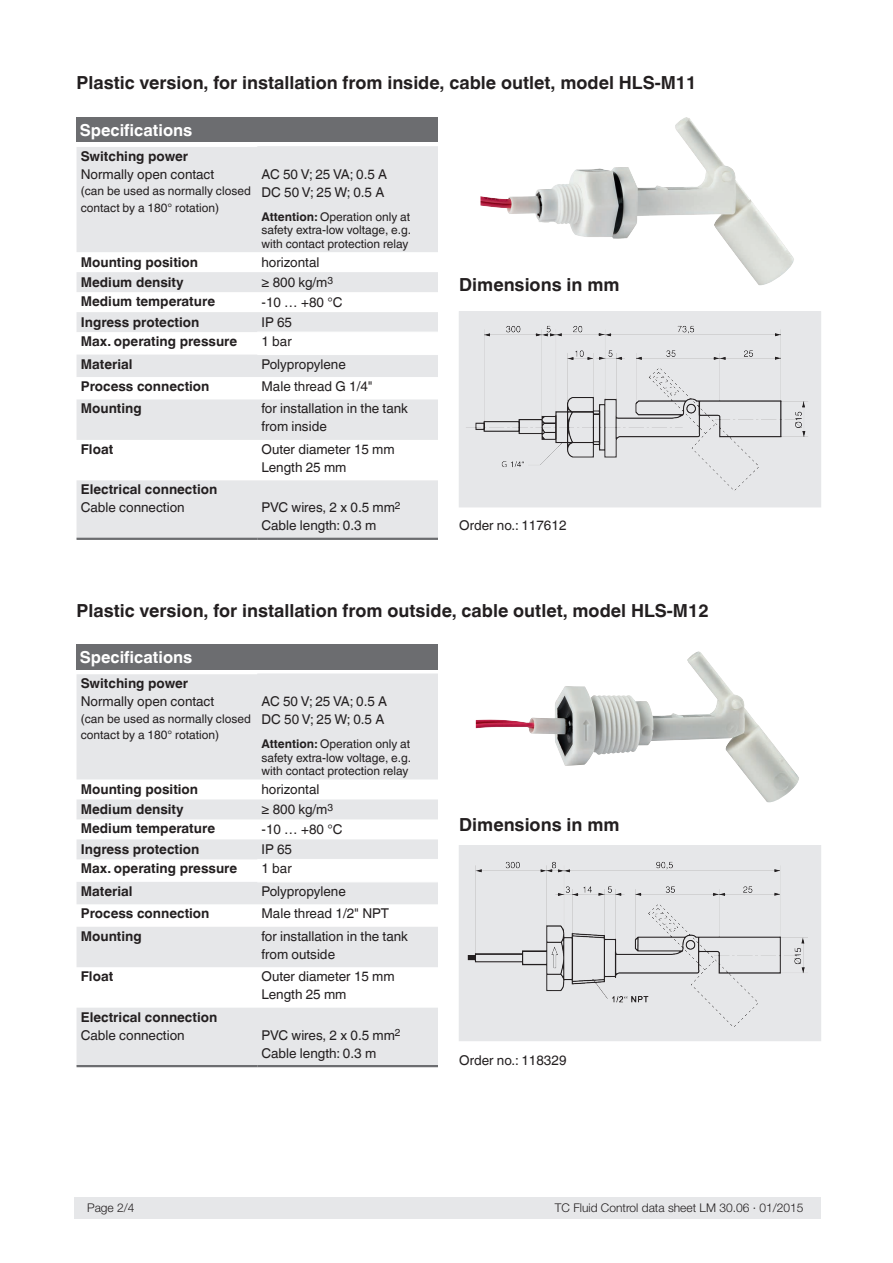
<style>
.page{position:relative;width:893px;height:1263px;background:#fff}
.page>*{position:absolute;margin:0;border:0;box-sizing:border-box;transform-origin:0 0}
.t1{font:700 18px "Helvetica World";color:#231f20}
.t2{font:700 16.5px "Helvetica World";color:#fff}
.t3{font:13.5px/18px "Helvetica World";color:#231f20}
.t4{font:700 13.5px/18px "Helvetica World";color:#231f20}
.t5{font:12px/13.5px "Helvetica World";color:#231f20}
.t6{font:300 12px "Helvetica Neue";color:#231f20}
.s1{font-weight:700}
.s2{font-weight:400}
</style>
<div class="page">
<div style="left:459px;top:845px;width:362px;height:196px;background:#e6e7e9"></div>
<img style="left:467px;top:861px;width:341px;height:166px">
<div style="left:77px;top:117px;width:361px;height:25px;background:#6c6d70"></div>
<div style="left:77px;top:147px;width:361px;height:105px;background:#e6e7e9"></div>
<svg style="left:77px;top:272px;width:361px;height:266px;fill:#e6e7e9"></svg>
<hr style="left:257px;top:146px;width:181px;height:2px;background:#e6e7e9">
<hr style="left:257px;top:332px;width:181px;height:1px;background:#fff">
<hr style="left:257px;top:354px;width:181px;height:1px;background:#fff">
<hr style="left:77px;top:538px;width:180px;height:2px;background:#6c6d70">
<hr style="left:257px;top:538px;width:181px;height:2px;background:#6c6d70">
<div style="left:77px;top:644px;width:361px;height:26px;background:#6c6d70"></div>
<div style="left:77px;top:674px;width:361px;height:105px;background:#e6e7e9"></div>
<svg style="left:77px;top:799px;width:361px;height:266px;fill:#e6e7e9"></svg>
<hr style="left:257px;top:673px;width:181px;height:2px;background:#e6e7e9">
<hr style="left:257px;top:859px;width:181px;height:1px;background:#fff">
<hr style="left:257px;top:882px;width:181px;height:1px;background:#fff">
<hr style="left:77px;top:1065px;width:180px;height:2px;background:#6c6d70">
<hr style="left:257px;top:1065px;width:181px;height:2px;background:#6c6d70">
<img style="left:476px;top:651px;width:323px;height:151px">
<img style="left:480px;top:117px;width:314px;height:168px">
<div style="left:459px;top:312px;width:362px;height:195px;background:#e6e7e9"></div>
<img style="left:466px;top:325px;width:342px;height:166px">
<div style="left:74px;top:1197px;width:747px;height:21px;background:#e6e7e9"></div>
<p class="t1" style="left:77px;top:73px;width:622px">Plastic version, for installation from inside, cable outlet, model HLS-M11</p>
<p class="t2" style="left:80px;top:120px;width:114px">Specifications</p>
<p class="t3" style="left:81px;top:147px;width:135px"><span class="s1">Switching power<br></span>Normally open contact</p>
<p class="t5" style="left:81px;top:183px;width:172px;line-height:16.5px">(can be used as normally closed contact by a 180° rotation)</p>
<p class="t3" style="left:261px;top:165px;width:127px">AC 50 V; 25 VA; 0.5 A<br>DC 50 V; 25 W; 0.5 A</p>
<p class="t5" style="left:261px;top:210px;width:151px;text-align:justify"><span class="s1">Attention:</span> Operation only at safety extra-low voltage, e.g. with contact protection relay</p>
<p class="t4" style="left:81px;top:253px;width:119px">Mounting position</p>
<p class="t3" style="left:261px;top:253px;width:59px">horizontal</p>
<p class="t4" style="left:81px;top:273px;width:104px">Medium density</p>
<p class="t3" style="left:261px;top:273px;width:73px">≥ 800 kg/m<sup>3</sup></p>
<p class="t4" style="left:81px;top:292px;width:136px">Medium temperature</p>
<p class="t3" style="left:261px;top:293px;width:82px">-10 … +80 °C</p>
<p class="t4" style="left:81px;top:313px;width:120px">Ingress protection</p>
<p class="t3" style="left:261px;top:313px;width:32px">IP 65</p>
<p class="t4" style="left:81px;top:332px;width:158px">Max. operating pressure</p>
<p class="t3" style="left:261px;top:332px;width:32px">1 bar</p>
<p class="t4" style="left:81px;top:355px;width:53px">Material</p>
<p class="t3" style="left:261px;top:355px;width:86px">Polypropylene</p>
<p class="t4" style="left:81px;top:377px;width:130px">Process connection</p>
<p class="t3" style="left:261px;top:377px;width:113px">Male thread G 1/4"</p>
<p class="t4" style="left:81px;top:400px;width:63px">Mounting</p>
<p class="t3" style="left:261px;top:400px;width:148px">for installation in the tank from inside</p>
<p class="t4" style="left:81px;top:440px;width:34px">Float</p>
<p class="t3" style="left:261px;top:440px;width:135px">Outer diameter 15 mm<br>Length 25 mm</p>
<p class="t4" style="left:81px;top:481px;width:138px">Electrical connection<br><span class="s2">Cable connection</span></p>
<p class="t3" style="left:261px;top:499px;width:141px">PVC wires, 2 x 0.5 mm<sup>2<br></sup>Cable length: 0.3 m</p>
<p class="t1" style="left:459px;top:275px;width:162px">Dimensions in mm</p>
<p class="t3" style="left:459px;top:516px;width:109px">Order no.: 117612</p>
<p class="t1" style="left:77px;top:600px;width:634px">Plastic version, for installation from outside, cable outlet, model HLS-M12</p>
<p class="t2" style="left:80px;top:648px;width:114px">Specifications</p>
<p class="t3" style="left:81px;top:674px;width:135px"><span class="s1">Switching power<br></span>Normally open contact</p>
<p class="t5" style="left:81px;top:710px;width:172px;line-height:16.5px">(can be used as normally closed contact by a 180° rotation)</p>
<p class="t3" style="left:261px;top:692px;width:127px">AC 50 V; 25 VA; 0.5 A<br>DC 50 V; 25 W; 0.5 A</p>
<p class="t5" style="left:261px;top:737px;width:151px;text-align:justify"><span class="s1">Attention:</span> Operation only at safety extra-low voltage, e.g. with contact protection relay</p>
<p class="t4" style="left:81px;top:781px;width:119px">Mounting position</p>
<p class="t3" style="left:261px;top:781px;width:59px">horizontal</p>
<p class="t4" style="left:81px;top:801px;width:104px">Medium density</p>
<p class="t3" style="left:261px;top:801px;width:73px">≥ 800 kg/m<sup>3</sup></p>
<p class="t4" style="left:81px;top:820px;width:136px">Medium temperature</p>
<p class="t3" style="left:261px;top:821px;width:82px">-10 … +80 °C</p>
<p class="t4" style="left:81px;top:841px;width:120px">Ingress protection</p>
<p class="t3" style="left:261px;top:841px;width:32px">IP 65</p>
<p class="t4" style="left:81px;top:860px;width:158px">Max. operating pressure</p>
<p class="t3" style="left:261px;top:860px;width:32px">1 bar</p>
<p class="t4" style="left:81px;top:882px;width:53px">Material</p>
<p class="t3" style="left:261px;top:882px;width:86px">Polypropylene</p>
<p class="t4" style="left:81px;top:904px;width:130px">Process connection</p>
<p class="t3" style="left:261px;top:904px;width:129px">Male thread 1/2" NPT</p>
<p class="t4" style="left:81px;top:927px;width:63px">Mounting</p>
<p class="t3" style="left:261px;top:927px;width:148px">for installation in the tank from outside</p>
<p class="t4" style="left:81px;top:967px;width:34px">Float</p>
<p class="t3" style="left:261px;top:967px;width:135px">Outer diameter 15 mm<br>Length 25 mm</p>
<p class="t4" style="left:81px;top:1008px;width:138px">Electrical connection<br><span class="s2">Cable connection</span></p>
<p class="t3" style="left:261px;top:1026px;width:141px">PVC wires, 2 x 0.5 mm<sup>2<br></sup>Cable length: 0.3 m</p>
<p class="t1" style="left:459px;top:815px;width:162px">Dimensions in mm</p>
<p class="t3" style="left:459px;top:1051px;width:109px">Order no.: 118329</p>
<p class="t5" style="left:81px;top:1201px;width:61px">Page 2 of 4</p>
<p class="t5" style="left:612px;top:1201px;width:200px">WIKA data sheet LM 30.06 ∙ 01/2015</p>
<p class="t6" style="left:87px;top:1201px;width:49px">Page 2/4</p>
<p class="t6" style="left:555px;top:1201px;width:250px">TC Fluid Control data sheet LM 30.06 ∙ 01/2015</p>
</div>
